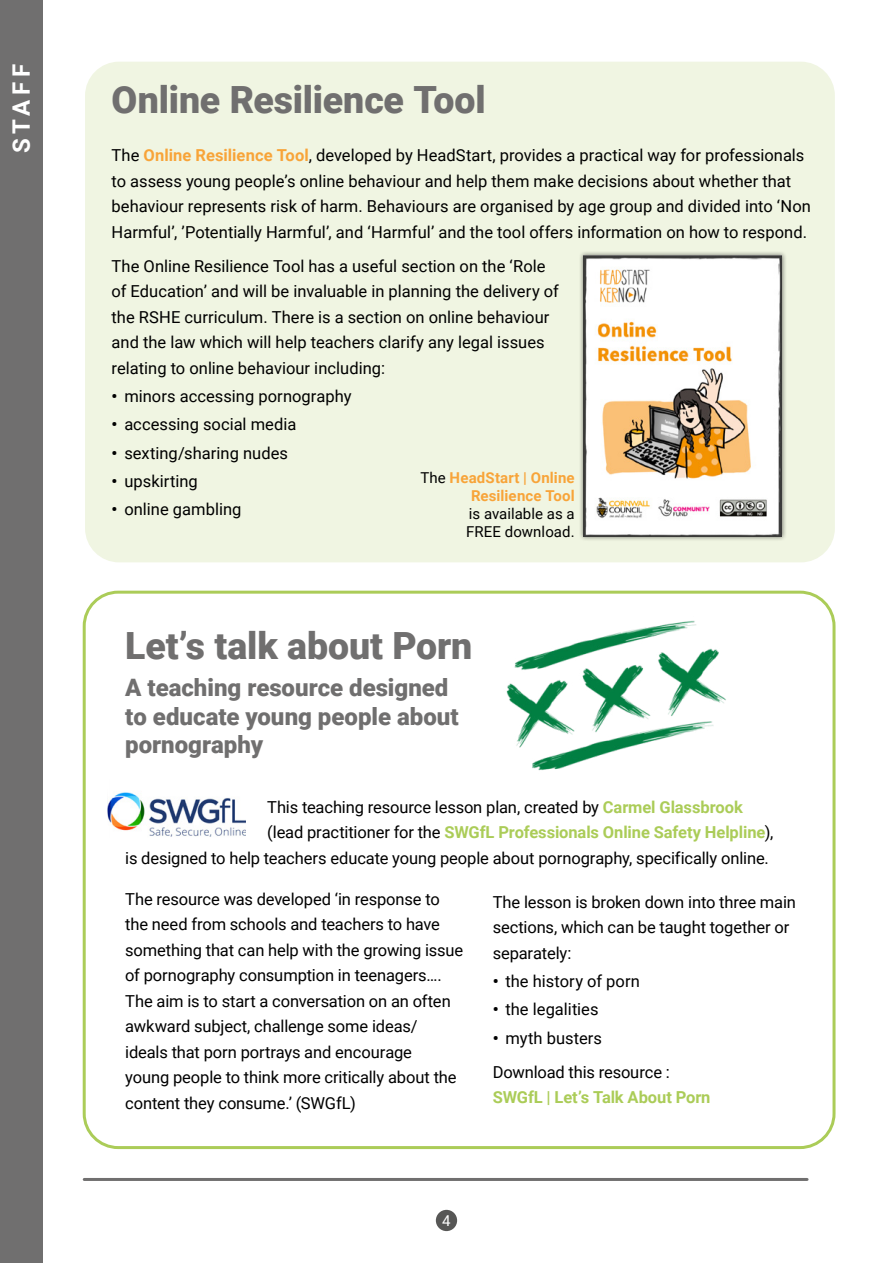
<style>
.page{position:relative;width:893px;height:1263px;background:#fff}
.page>*{position:absolute;margin:0;border:0;box-sizing:border-box;transform-origin:0 0}
.t1{font:900 37.5px "Roboto";letter-spacing:-.005em;color:#706f6f}
.t2{font:900 24px/28.8px "Roboto";color:#706f6f}
.t3{font:700 24px "Roboto";letter-spacing:.195em;color:#fff}
.t4{font:16.5px/25.5px "Roboto";color:#000}
.t5{font:700 16.5px "Roboto";letter-spacing:-.005em;color:#abcc58}
.t6{font:700 15px/18px "Roboto";letter-spacing:.01em;color:#f8a439;text-align:right}
.t7{font:15px/18px "Roboto";letter-spacing:.005em;color:#000}
.t8{font:15px "Roboto";color:#fff}
.s1{font-weight:700;color:#f8a439}
.s2{font-weight:700}
.s3{font-weight:400;color:#000}
.s4{font-weight:700;color:#abcc58}
</style>
<div class="page">
<img style="left:506px;top:620px;width:220px;height:151px">
<div style="left:85px;top:62px;width:750px;height:500px;background:#f0f5e2;border-radius:34px"></div>
<div style="left:83px;top:591px;width:752px;height:558px;border:3px solid #abcc58;border-radius:34px"></div>
<div style="left:0;top:0;width:43px;height:1263px;background:#706f6f"></div>
<div style="left:579px;top:251px;width:208px;height:290px;background:#000;opacity:.51"></div>
<img style="left:584px;top:255px;width:198px;height:282px">
<img style="left:107px;top:792px;width:139px;height:45px">
<div style="left:436px;top:1210px;width:21px;height:21px;background:#575756;border-radius:50%"></div>
<hr style="left:84px;top:1178px;width:723px;height:3px;background:#706f6f">
<h2 class="t3" style="left:4px;top:153px;width:91px;rotate:-90deg">STAFF</h2>
<h1 class="t1" style="left:112px;top:74px;width:376px">Online Resilience Tool</h1>
<p class="t4" style="left:112px;top:142px;width:701px">The <span class="s1">Online Resilience Tool</span>, developed by HeadStart, provides a practical way for professionals to assess young people’s online behaviour and help them make decisions about whether that behaviour represents risk of harm. Behaviours are organised by age group and divided into ‘Non Harmful’, ’Potentially Harmful’, and ‘Harmful’ and the tool offers information on how to respond.</p>
<p class="t4" style="left:112px;top:253px;width:449px">The Online Resilience Tool has a useful section on the ‘Role of Education’ and will be invaluable in planning the delivery of the RSHE curriculum. There is a section on online behaviour and the law which will help teachers clarify any legal issues relating to online behaviour including:</p>
<p class="t4" style="left:112px;top:383px;width:242px"><span class="s2">•</span> minors accessing pornography</p>
<p class="t4" style="left:112px;top:411px;width:186px"><span class="s2">•</span> accessing social media</p>
<p class="t4" style="left:112px;top:439px;width:178px"><span class="s2">•</span> sexting/sharing nudes</p>
<p class="t4" style="left:112px;top:468px;width:88px"><span class="s2">•</span> upskirting</p>
<p class="t4" style="left:112px;top:496px;width:131px"><span class="s2">•</span> online gambling</p>
<p class="t6" style="left:420px;top:468px;width:156px"><span class="s3">The</span> HeadStart | Online<br>Resilience Tool</p>
<p class="t7" style="left:466px;top:504px;width:110px">is available as a<br>FREE download.</p>
<h1 class="t1" style="left:125px;top:619px;width:349px">Let’s talk about Porn</h1>
<h2 class="t2" style="left:125px;top:672px;width:335px">A teaching resource designed to educate young people about pornography</h2>
<p class="t4" style="left:267px;top:793px;width:477px">This teaching resource lesson plan, created by <span class="s4">Carmel Glassbrook</span></p>
<p class="t5" style="left:267px;top:821px;width:508px"><span class="s3">(lead practitioner for the</span> SWGfL Professionals Online Safety Helpline<span class="s3">),</span></p>
<p class="t4" style="left:125px;top:844px;width:645px">is designed to help teachers educate young people about pornography, specifically online.</p>
<p class="t4" style="left:125px;top:885px;width:340px">The resource was developed ‘in response to the need from schools and teachers to have something that can help with the growing issue of pornography consumption in teenagers….<br>The aim is to start a conversation on an often awkward subject, challenge some ideas/ ideals that porn portrays and encourage<br>young people to think more critically about the content they consume.’ (SWGfL)</p>
<p class="t4" style="left:493px;top:888px;width:305px">The lesson is broken down into three main sections, which can be taught together or separately:</p>
<p class="t4" style="left:493px;top:968px;width:149px"><span class="s2">•</span> the history of porn</p>
<p class="t4" style="left:493px;top:996px;width:107px"><span class="s2">•</span> the legalities</p>
<p class="t4" style="left:493px;top:1020px;width:179px;line-height:34px"><span class="s2">•</span> myth busters<br>Download this resource :</p>
<p class="t5" style="left:493px;top:1085px;width:219px">SWGfL | Let’s Talk About Porn</p>
<p class="t8" style="left:442px;top:1210px;width:10px">4</p>
</div>
